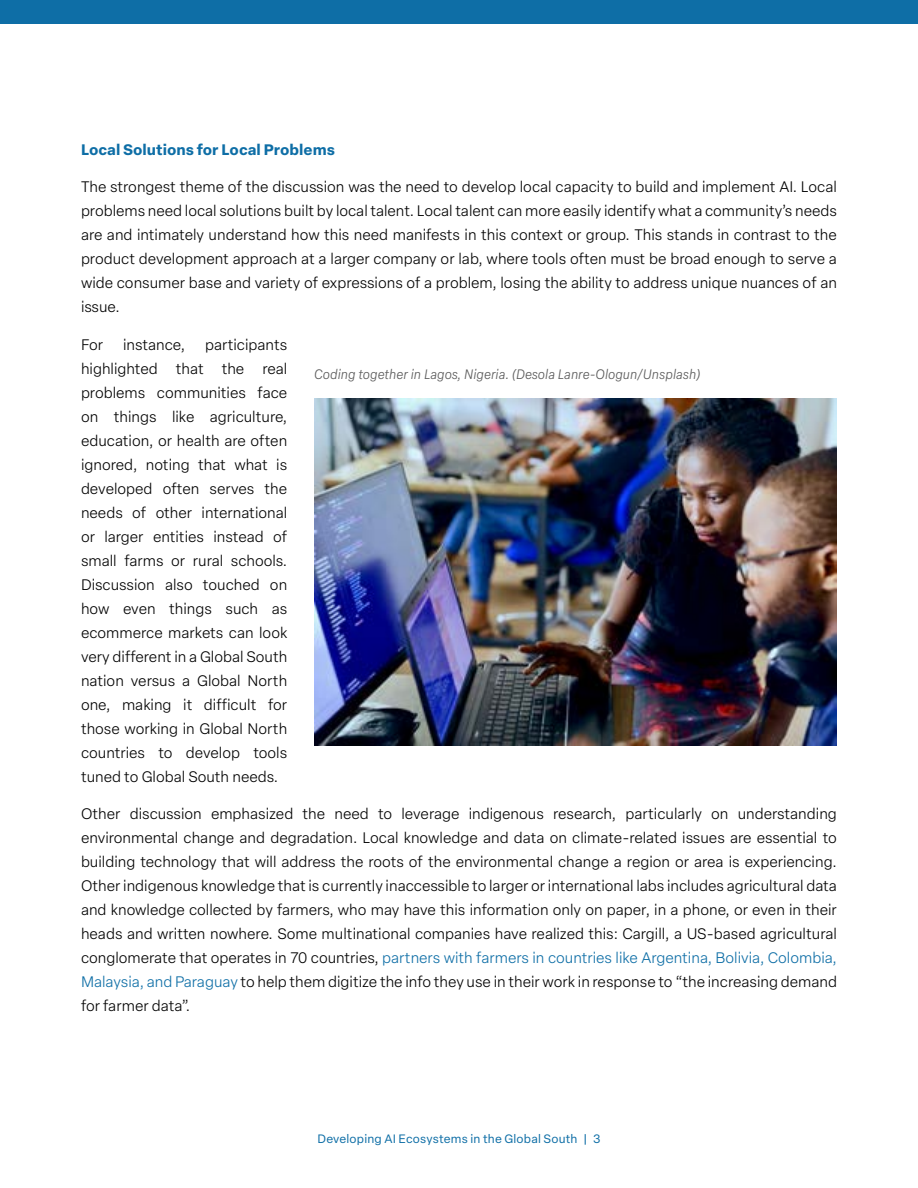
<style>
.page{position:relative;width:918px;height:1188px;background:#fff}
.page>*{position:absolute;margin:0;border:0;box-sizing:border-box;transform-origin:0 0}
.t1{font:300 15px/24px "Elza Text";color:#000;text-align:justify}
.t2{font:700 15px "Elza Text";color:#0e6ea6}
.t3{font:italic 300 13.5px "Elza Text";color:#5c5c5c}
.t4{font:12px "Elza Text";letter-spacing:.015em;color:#0e6ea6}
.s1{color:#0e6ea6}
</style>
<div class="page">
<div style="left:0;top:0;width:918px;height:24px;background:#0e6ea6"></div>
<img style="left:315px;top:398px;width:521px;height:348px">
<p class="t2" style="left:81px;top:138px;width:255px">Local Solutions for Local Problems</p>
<p class="t1" style="left:81px;top:174px;width:758px">The strongest theme of the discussion was the need to develop local capacity to build and implement AI. Local problems need local solutions built by local talent. Local talent can more easily identify what a community’s needs are and intimately understand how this need manifests in this context or group. This stands in contrast to the product development approach at a larger company or lab, where tools often must be broad enough to serve a wide consumer base and variety of expressions of a problem, losing the ability to address unique nuances of an issue.</p>
<p class="t1" style="left:81px;top:332px;width:24px">For</p>
<p class="t1" style="left:123px;top:332px;width:63px">instance,</p>
<p class="t1" style="left:81px;top:332px;width:208px;text-indent:124px">participants highlighted that the real problems communities face on things like agriculture, education, or health are often ignored, noting that what is developed often serves the needs of other international or larger entities instead of small farms or rural schools.<br>Discussion also touched on how even things such as ecommerce markets can look very different in a Global South nation versus a Global North one, making it difficult for those working in Global North countries to develop tools tuned to Global South needs.</p>
<p class="t1" style="left:81px;top:801px;width:758px">Other discussion emphasized the need to leverage indigenous research, particularly on understanding environmental change and degradation. Local knowledge and data on climate-related issues are essential to building technology that will address the roots of the environmental change a region or area is experiencing.<br>Other indigenous knowledge that is currently inaccessible to larger or international labs includes agricultural data and knowledge collected by farmers, who may have this information only on paper, in a phone, or even in their heads and written nowhere. Some multinational companies have realized this: Cargill, a US-based agricultural conglomerate that operates in 70 countries, <span class="s1">partners with farmers in countries like Argentina, Bolivia, Colombia, Malaysia, and Paraguay</span> to help them digitize the info they use in their work in response to “the increasing demand for farmer data”.</p>
<p class="t3" style="left:314px;top:365px;width:388px">Coding together in Lagos, Nigeria. (Desola Lanre-Ologun/Unsplash)</p>
<p class="t4" style="left:318px;top:1129px;width:284px">Developing AI Ecosystems in the Global South | 3</p>
</div>
